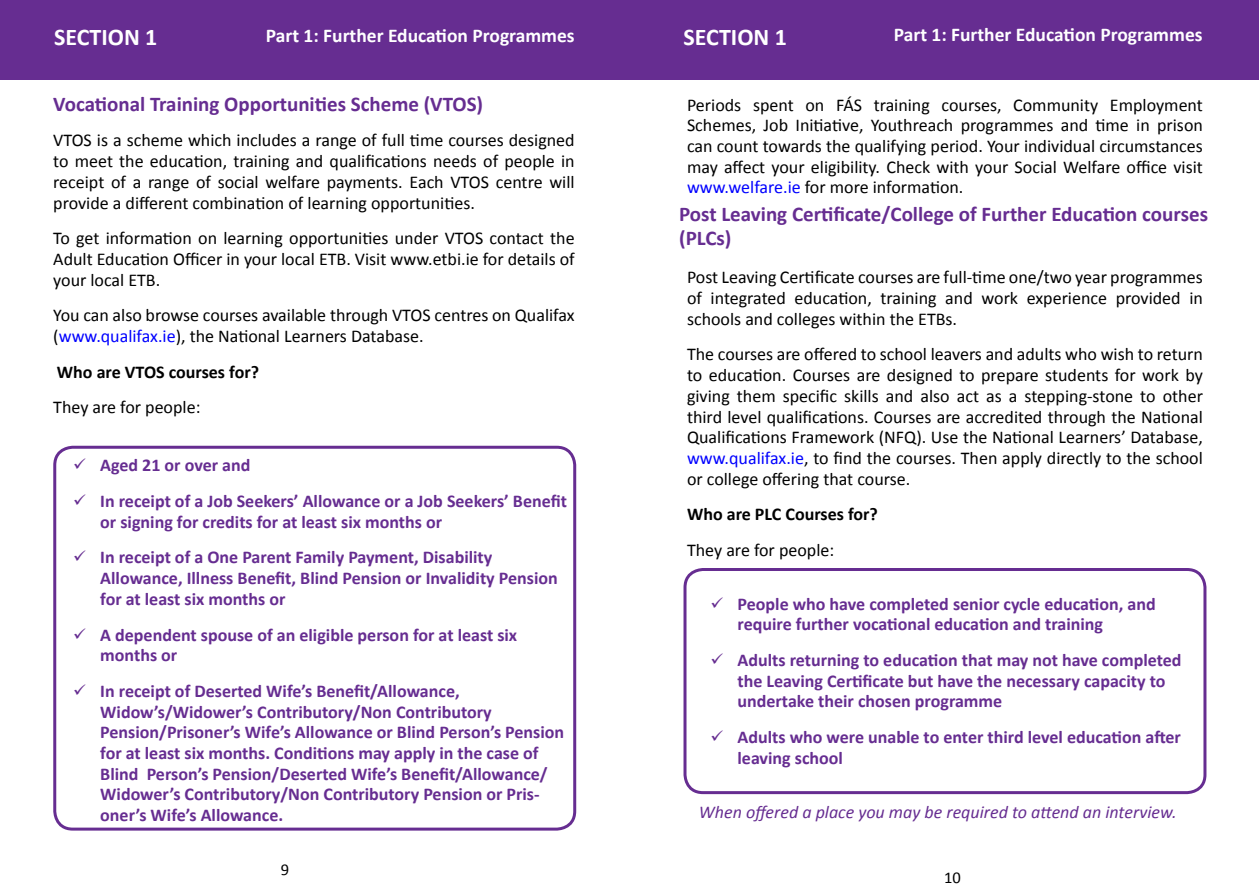
<style>
.page{position:relative;width:1259px;height:893px;background:#fff}
.page>*{position:absolute;margin:0;border:0;box-sizing:border-box;transform-origin:0 0}
.t1{font:700 24px "Calibri";color:#fff}
.t2{font:700 21px/24.2px "Calibri";color:#662d91}
.t3{font:700 19.5px "Calibri";color:#fff}
.t4{font:18px/20.7px "Calibri";color:#000;text-align:justify}
.t5{font:700 18px/20.7px "Calibri";color:#662d91}
.t6{font:italic 18px "Calibri";color:#662d91}
.t7{font:700 18px "Calibri";color:#000}
.t8{font:16.5px "Calibri";color:#000}
.s1{color:#00f}
</style>
<div class="page">
<div style="left:627px;top:0;width:632px;height:79px;background:#662d91"></div>
<div style="left:0;top:0;width:629px;height:79px;background:#662d91"></div>
<div style="left:53px;top:446px;width:523px;height:385px;border:3px solid #662d91;border-radius:18px"></div>
<div style="left:683px;top:568px;width:523px;height:226px;border:3px solid #662d91;border-radius:18px"></div>
<h1 class="t1" style="left:54px;top:22px;width:105px">SECTION 1</h1>
<p class="t3" style="left:266px;top:23px;width:310px">Part 1: Further Education Programmes</p>
<h1 class="t1" style="left:683px;top:22px;width:105px">SECTION 1</h1>
<p class="t3" style="left:893px;top:22px;width:310px">Part 1: Further Education Programmes</p>
<p class="t2" style="left:53px;top:92px;width:431px">Vocational Training Opportunities Scheme (VTOS)</p>
<p class="t4" style="left:53px;top:130px;width:523px">VTOS is a scheme which includes a range of full time courses designed to meet the education, training and qualifications needs of people in receipt of a range of social welfare payments. Each VTOS centre will provide a different combination of learning opportunities.</p>
<p class="t4" style="left:53px;top:228px;width:523px">To get information on learning opportunities under VTOS contact the Adult Education Officer in your local ETB. Visit www.etbi.ie for details of your local ETB.</p>
<p class="t4" style="left:53px;top:305px;width:523px">You can also browse courses available through VTOS centres on Qualifax (<span class="s1">www.qualifax.ie</span>), the National Learners Database.</p>
<p class="t7" style="left:57px;top:360px;width:204px">Who are VTOS courses for?</p>
<p class="t4" style="left:53px;top:397px;width:149px">They are for people:</p>
<p class="t5" style="left:73px;top:455px;width:179px">✓ Aged 21 or over and</p>
<p class="t5" style="left:100px;top:491px;width:468px;text-indent:-27px">✓ In receipt of a Job Seekers’ Allowance or a Job Seekers’ Benefit or signing for credits for at least six months or</p>
<p class="t5" style="left:100px;top:547px;width:459px;text-indent:-27px">✓ In receipt of a One Parent Family Payment, Disability<br>Allowance, Illness Benefit, Blind Pension or Invalidity Pension for at least six months or</p>
<p class="t5" style="left:100px;top:624px;width:418px;text-indent:-27px">✓ A dependent spouse of an eligible person for at least six months or</p>
<p class="t5" style="left:100px;top:681px;width:465px;text-indent:-27px">✓ In receipt of Deserted Wife’s Benefit/Allowance, Widow’s/Widower’s Contributory/Non Contributory Pension/Prisoner’s Wife’s Allowance or Blind Person’s Pension for at least six months. Conditions may apply in the case of Blind Person’s Pension/Deserted Wife’s Benefit/Allowance/ Widower’s Contributory/Non Contributory Pension or Pris&shy;oner’s Wife’s Allowance.</p>
<p class="t8" style="left:281px;top:859px;width:10px">9</p>
<p class="t4" style="left:687px;top:94px;width:517px">Periods spent on FÁS training courses, Community Employment Schemes, Job Initiative, Youthreach programmes and time in prison can count towards the qualifying period. Your individual circumstances may affect your eligibility. Check with your Social Welfare office visit <span class="s1">www.welfare.ie</span> for more information.</p>
<p class="t2" style="left:679px;top:202px;width:530px">Post Leaving Certificate/College of Further Education courses (PLCs)</p>
<p class="t4" style="left:687px;top:267px;width:517px">Post Leaving Certificate courses are full-time one/two year programmes of integrated education, training and work experience provided in schools and colleges within the ETBs.</p>
<p class="t4" style="left:687px;top:344px;width:517px">The courses are offered to school leavers and adults who wish to return to education. Courses are designed to prepare students for work by giving them specific skills and also act as a stepping-stone to other third level qualifications. Courses are accredited through the National Qualifications Framework (NFQ). Use the National Learners’ Database, <span class="s1">www.qualifax.ie</span>, to find the courses. Then apply directly to the school or college offering that course.</p>
<p class="t7" style="left:687px;top:503px;width:192px">Who are PLC Courses for?</p>
<p class="t4" style="left:687px;top:540px;width:149px">They are for people:</p>
<p class="t5" style="left:737px;top:593px;width:420px;text-indent:-27px">✓ People who have completed senior cycle education, and require further vocational education and training</p>
<p class="t5" style="left:737px;top:650px;width:445px;text-indent:-27px">✓ Adults returning to education that may not have completed the Leaving Certificate but have the necessary capacity to undertake their chosen programme</p>
<p class="t5" style="left:737px;top:727px;width:445px;text-indent:-27px">✓ Adults who were unable to enter third level education after leaving school</p>
<p class="t6" style="left:699px;top:800px;width:479px">When offered a place you may be required to attend an interview.</p>
<p class="t8" style="left:944px;top:867px;width:18px">10</p>
</div>
